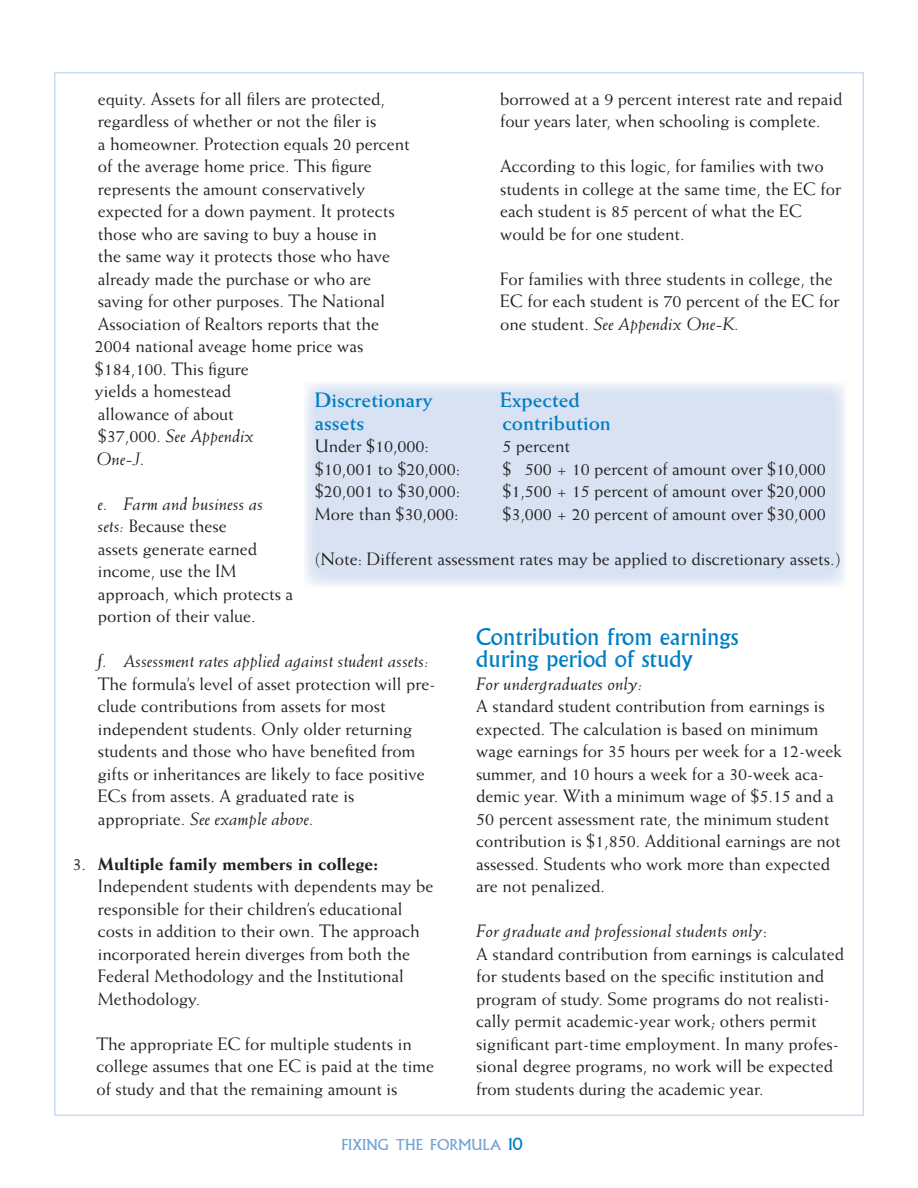
<style>
.page{position:relative;width:918px;height:1188px;background:#fff}
.page>*{position:absolute;margin:0;border:0;box-sizing:border-box;transform-origin:0 0}
.t1{font:22.5px/22.5px "Albertus";color:#007ec4}
.t2{font:700 21px "Weiss";color:#007ec4}
.t3{font:18px/22.5px "Weiss";color:#231f20}
.t4{font:italic 18px "Weiss";color:#231f20;scale:1.1 1}
.t5{font:14.7px "Albertus";color:#73a5d8}
.s1{font-style:italic}
.s2{font-weight:800}
.s3{font-size:16.5px;color:#007ec4}
</style>
<div class="page">
<div style="left:304px;top:382px;width:543px;height:206px;background:#d8e2f3"></div>
<p class="t3" style="left:95px;top:87px;width:317px">equity. Assets for all filers are protected, regardless of whether or not the filer is<br>a homeowner. Protection equals 20 percent of the average home price. This figure represents the amount conservatively expected for a down payment. It protects those who are saving to buy a house in<br>the same way it protects those who have already made the purchase or who are saving for other purposes. The National<br>Association of Realtors reports that the<br>2004 national aveage home price was $184,100. This figure<br>yields a homestead<br>allowance of about<br>$37,000. <span class="s1">See Appendix<br>One-J.</span></p>
<p class="t3" style="left:98px;top:492px;width:197px"><span class="s1">e. Farm and business as sets:</span> Because these<br>assets generate earned income, use the IM approach, which protects a portion of their value.</p>
<p class="t4" style="left:98px;top:651px;width:302px">f. Assessment rates applied against student assets:</p>
<p class="t3" style="left:98px;top:672px;width:339px">The formula’s level of asset protection will pre&shy;clude contributions from assets for most independent students. Only older returning students and those who have benefited from gifts or inheritances are likely to face positive ECs from assets. A graduated rate is appropriate. <span class="s1">See example above.</span></p>
<p class="t3" style="left:98px;top:852px;width:337px;text-indent:-26px">3. <span class="s2">Multiple family members in college:<br></span>Independent students with dependents may be responsible for their children’s educational costs in addition to their own. The approach incorporated herein diverges from both the Federal Methodology and the Institutional Methodology.</p>
<p class="t3" style="left:96px;top:1032px;width:339px">The appropriate EC for multiple students in college assumes that one EC is paid at the time of study and that the remaining amount is</p>
<p class="t3" style="left:500px;top:87px;width:344px">borrowed at a 9 percent interest rate and repaid four years later, when schooling is complete.</p>
<p class="t3" style="left:500px;top:155px;width:342px">According to this logic, for families with two students in college at the same time, the EC for each student is 85 percent of what the EC would be for one student.</p>
<p class="t3" style="left:500px;top:267px;width:341px">For families with three students in college, the<br>EC for each student is 70 percent of the EC for one student. <span class="s1">See Appendix One-K.</span></p>
<p class="t2" style="left:315px;top:388px;width:119px">Discretionary</p>
<p class="t2" style="left:500px;top:388px;width:81px">Expected</p>
<p class="t2" style="left:315px;top:410px;width:51px">assets</p>
<p class="t2" style="left:502px;top:410px;width:110px">contribution</p>
<p class="t3" style="left:315px;top:435px;width:116px">Under $10,000:</p>
<p class="t3" style="left:502px;top:435px;width:69px">5 percent</p>
<p class="t3" style="left:315px;top:457px;width:147px">$10,001 to $20,000:</p>
<p class="t3" style="left:502px;top:457px;width:325px">$ 500 + 10 percent of amount over $10,000</p>
<p class="t3" style="left:315px;top:480px;width:147px">$20,001 to $30,000:</p>
<p class="t3" style="left:502px;top:480px;width:325px">$1,500 + 15 percent of amount over $20,000</p>
<p class="t3" style="left:315px;top:502px;width:145px">More than $30,000:</p>
<p class="t3" style="left:502px;top:502px;width:325px">$3,000 + 20 percent of amount over $30,000</p>
<p class="t3" style="left:315px;top:547px;width:527px">(Note: Different assessment rates may be applied to discretionary assets.)</p>
<p class="t1" style="left:476px;top:626px;width:264px">Contribution from earnings during period of study</p>
<p class="t4" style="left:476px;top:673px;width:153px">For undergraduates only:</p>
<p class="t3" style="left:476px;top:695px;width:368px">A standard student contribution from earnings is expected. The calculation is based on minimum wage earnings for 35 hours per week for a 12-week summer, and 10 hours a week for a 30-week aca&shy;demic year. With a minimum wage of $5.15 and a 50 percent assessment rate, the minimum student contribution is $1,850. Additional earnings are not assessed. Students who work more than expected are not penalized.</p>
<p class="t3" style="left:476px;top:920px;width:370px"><span class="s1">For graduate and professional students only</span>:<br>A standard contribution from earnings is calculated for students based on the specific institution and program of study. Some programs do not realisti&shy;cally permit academic-year work; others permit significant part-time employment. In many profes&shy;sional degree programs, no work will be expected from students during the academic year.</p>
<p class="t5" style="left:341px;top:1136px;width:183px">fixing the formula <span class="s3">10</span></p>
</div>
